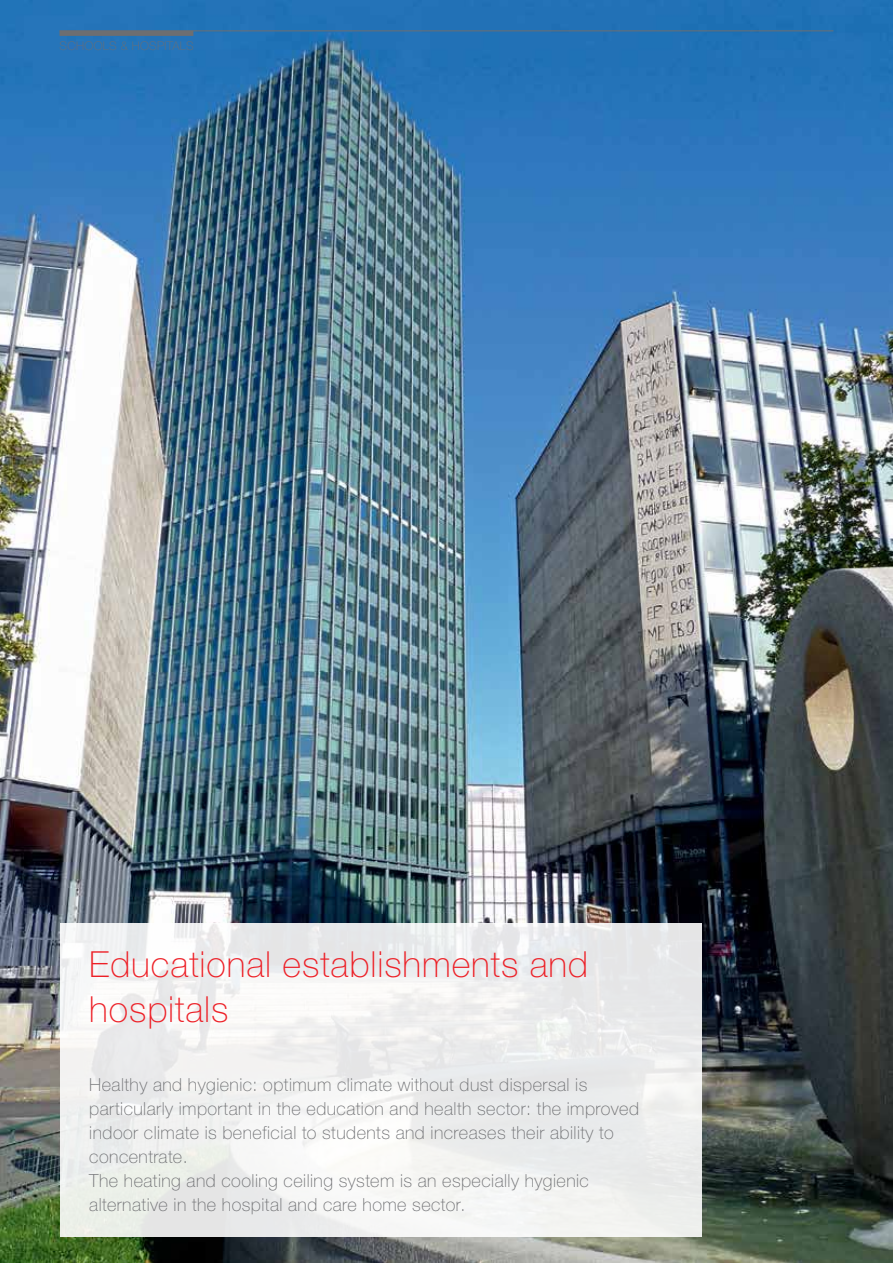
<style>
.page{position:relative;width:893px;height:1263px;background:#fff}
.page>*{position:absolute;margin:0;border:0;box-sizing:border-box;transform-origin:0 0}
.t1{font:100 36px/45px "Helvetica Neue LTW1 G";letter-spacing:.025em;color:#ed2027}
.t2{font:100 18px/24px "Helvetica Neue LTW1 G";letter-spacing:.025em;color:#6d6e71}
.t3{font:100 12px "Helvetica Neue LTW1 G";letter-spacing:.025em;color:#6d6e71}
</style>
<div class="page">
<img style="left:0;top:0;width:893px;height:1263px">
<hr style="left:60px;top:31px;width:773px;height:1px;background:#6d6e71">
<div style="left:60px;top:31px;width:133px;height:5px;background:#6d6e71"></div>
<div style="left:60px;top:923px;width:641px;height:313px;background:linear-gradient(to right,#f2f2f1,#ececed)"></div>
<p class="t3" style="left:60px;top:38px;width:136px">SCHOOLS &amp; HOSPITALS</p>
<h1 class="t1" style="left:89px;top:942px;width:500px">Educational establishments and hospitals</h1>
<p class="t2" style="left:89px;top:1073px;width:551px">Healthy and hygienic: optimum climate without dust dispersal is particularly important in the education and health sector: the improved indoor climate is beneficial to students and increases their ability to concentrate.<br>The heating and cooling ceiling system is an especially hygienic alternative in the hospital and care home sector.</p>
</div>
